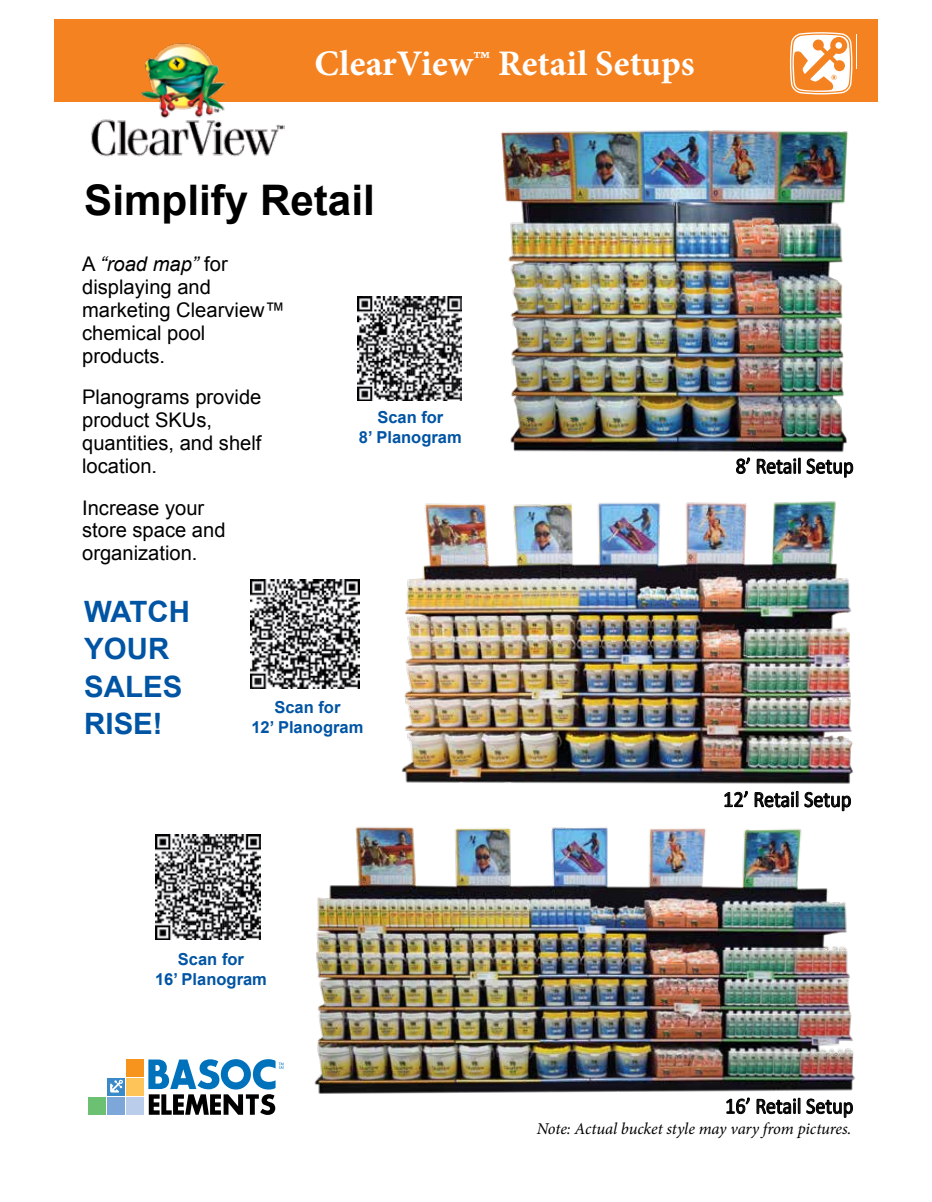
<style>
.page{position:relative;width:932px;height:1202px;background:#fff}
.page>*{position:absolute;margin:0;border:0;box-sizing:border-box;transform-origin:0 0}
.t1{font:700 42.15px "Arial";color:#000}
.t2{font:700 36px "Minion Pro";color:#fff}
.t3{font:700 29.4px/37.5px "Arial";color:#0054a4}
.t4{font:22.35px "Calibri";color:#000;scale:.91 1}
.t5{font:20.1px/22.8px "Arial";color:#000}
.t6{font:700 16.5px/19.8px "Arial";color:#0054a4;text-align:center}
.t7{font:italic 16.5px "Minion Pro";letter-spacing:-.01em;color:#000}
.s1{font-style:italic}
</style>
<div class="page">
<div style="left:54px;top:20px;width:824px;height:82px;background:#f58220"></div>
<img style="left:501px;top:72px;width:352px;height:344px">
<img style="left:337px;top:416px;width:517px;height:321px">
<img style="left:314px;top:737px;width:541px;height:381px">
<img style="left:91px;top:43px;width:194px;height:114px">
<svg style="left:724px;top:791px;width:24px;height:16px"></svg>
<svg style="left:754px;top:791px;width:44px;height:16px"></svg>
<svg style="left:804px;top:792px;width:47px;height:19px"></svg>
<svg style="left:726px;top:1097px;width:23px;height:17px"></svg>
<svg style="left:756px;top:1097px;width:44px;height:17px"></svg>
<svg style="left:806px;top:1098px;width:47px;height:19px"></svg>
<div style="left:126px;top:1059px;width:18px;height:17px;background:#f7941e"></div>
<div style="left:126px;top:1078px;width:18px;height:17px;background:#fec45a"></div>
<div style="left:126px;top:1096px;width:17px;height:18px;background:#bacdea"></div>
<div style="left:107px;top:1096px;width:18px;height:18px;background:#7da7d8"></div>
<div style="left:88px;top:1096px;width:18px;height:18px;background:#6cc071"></div>
<svg style="left:107px;top:1078px;width:17px;height:17px"></svg>
<svg style="left:110px;top:1079px;width:13px;height:13px"></svg>
<svg style="left:148px;top:1059px;width:136px;height:55px"></svg>
<img style="left:357px;top:296px;width:104px;height:104px">
<img style="left:155px;top:834px;width:105px;height:106px">
<svg style="left:736px;top:457px;width:14px;height:17px"></svg>
<svg style="left:756px;top:457px;width:44px;height:17px"></svg>
<svg style="left:806px;top:458px;width:47px;height:20px"></svg>
<img style="left:251px;top:579px;width:109px;height:109px">
<svg style="left:789px;top:32px;width:63px;height:62px"></svg>
<h2 class="t2" style="left:314px;top:38px;width:381px">ClearView™ Retail Setups</h2>
<h1 class="t1" style="left:84px;top:172px;width:292px">Simplify Retail</h1>
<p class="t5" style="left:82px;top:253px;width:204px">A <span class="s1">“road map”</span> for displaying and marketing Clearview™ chemical pool products.</p>
<p class="t5" style="left:82px;top:386px;width:181px">Planograms provide product SKUs, quantities, and shelf location.</p>
<p class="t5" style="left:82px;top:496px;width:145px">Increase your store space and organization.</p>
<p class="t6" style="left:359px;top:407px;width:104px">Scan for<br>8’ Planogram</p>
<h3 class="t3" style="left:84px;top:593px;width:107px">WATCH<br>YOUR<br>SALES<br>RISE!</h3>
<p class="t6" style="left:251px;top:698px;width:113px">Scan for<br>12’ Planogram</p>
<p class="t6" style="left:155px;top:950px;width:113px">Scan for<br>16’ Planogram</p>
<p class="t4" style="left:735px;top:452px;width:131px">8’ Retail Setup</p>
<p class="t4" style="left:723px;top:785px;width:142px">12’ Retail Setup</p>
<p class="t4" style="left:725px;top:1091px;width:142px">16’ Retail Setup</p>
<p class="t7" style="left:536px;top:1117px;width:316px">Note: Actual bucket style may vary from pictures.</p>
</div>
